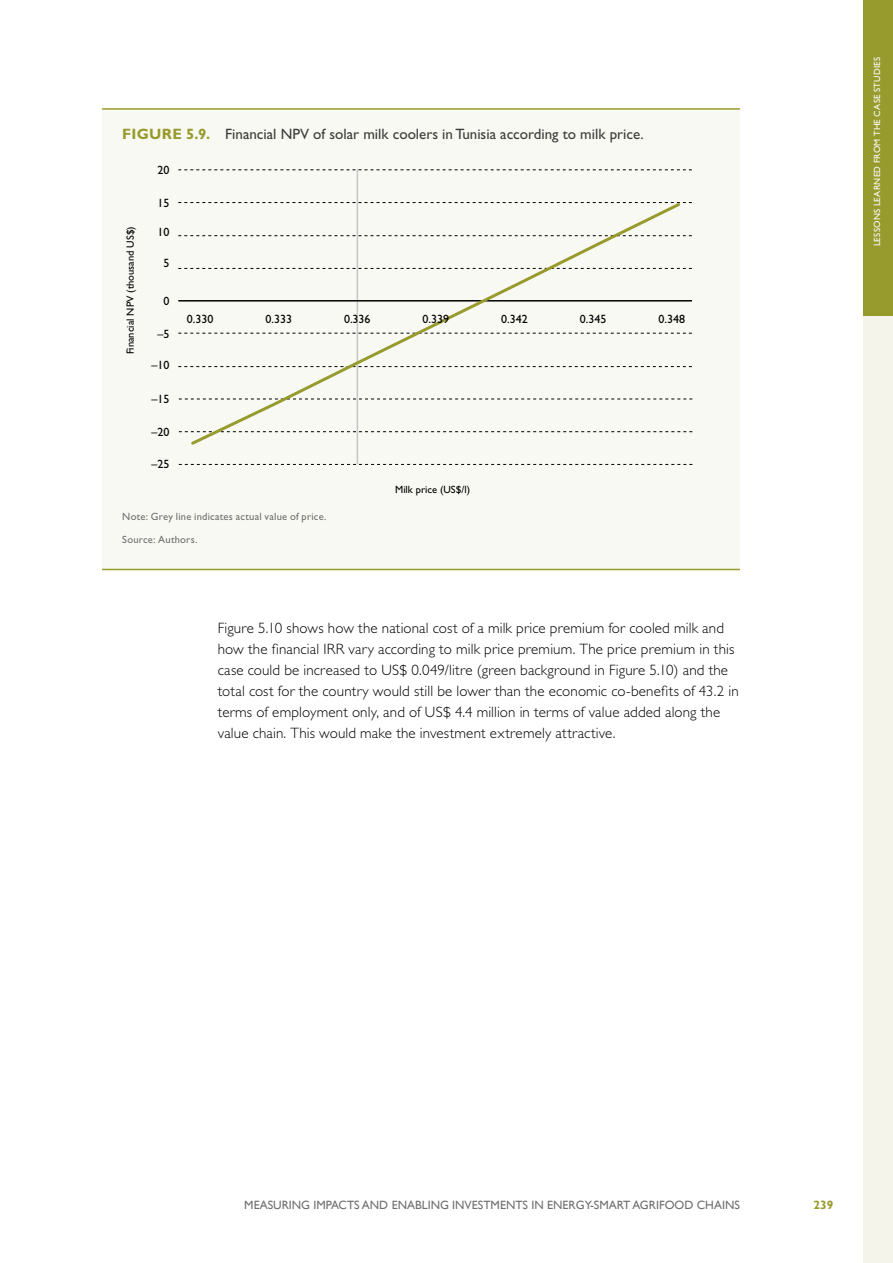
<style>
.page{position:relative;width:893px;height:1263px;background:#fff}
.page>*{position:absolute;margin:0;border:0;box-sizing:border-box;transform-origin:0 0}
.Fließtext{font:300 15px/21px "Gill Sans Std";letter-spacing:.01em;color:#000}
.Head_Tabelle_Figure{font:15px "Gill Sans Std";color:#3c3c3b}
.t1{font:12px "Gill Sans";color:#6f6f71}
.t2{font:12px "Gill Sans";color:#000}
.t3{font:700 12px "Gill Sans";color:#979b2d}
.Note_Source{font:10.5px "Gill Sans Std";letter-spacing:.02em;color:#706f6f}
.t4{font:10.5px "Gill Sans";color:#000}
.t5{font:9px "Gill Sans Std";letter-spacing:.035em;color:#fff}
.s1{font-weight:700;color:#979b2d}
</style>
<div class="page">
<div style="left:863px;top:0;width:30px;height:1263px;background:#f5f4eb"></div>
<div style="left:863px;top:0;width:30px;height:316px;background:#979b2d"></div>
<div style="left:102px;top:109px;width:638px;height:460px;background:#f9f9f3"></div>
<hr style="left:102px;top:108px;width:638px;height:2px;background:#979b2d">
<hr style="left:102px;top:569px;width:638px;height:1px;background:#979b2d">
<hr style="left:357px;top:169px;width:1px;height:295px;background:#c6c6c6">
<svg style="left:178px;top:202px;width:514px;height:1px"></svg>
<svg style="left:178px;top:169px;width:514px;height:1px"></svg>
<svg style="left:178px;top:235px;width:514px;height:1px"></svg>
<svg style="left:178px;top:268px;width:514px;height:1px"></svg>
<hr style="left:178px;top:300px;width:514px;height:2px;background:#000">
<svg style="left:178px;top:333px;width:514px;height:1px"></svg>
<svg style="left:178px;top:366px;width:514px;height:1px"></svg>
<svg style="left:179px;top:399px;width:513px;height:1px"></svg>
<svg style="left:179px;top:431px;width:513px;height:1px"></svg>
<svg style="left:179px;top:464px;width:513px;height:1px"></svg>
<svg style="left:189px;top:200px;width:494px;height:247px"></svg>
<p class="Head_Tabelle_Figure" style="left:122px;top:126px;width:523px"><span class="s1">FIGURE 5.9.</span> Financial NPV of solar milk coolers in Tunisia according to milk price.</p>
<p class="t2" style="left:158px;top:163px;width:13px">20</p>
<p class="t4" style="left:124px;top:354px;width:130px;rotate:-90deg">Financial NPV (thousand US$)</p>
<p class="t2" style="left:158px;top:196px;width:13px">15</p>
<p class="t2" style="left:158px;top:225px;width:13px">10</p>
<p class="t2" style="left:164px;top:256px;width:7px">5</p>
<p class="t2" style="left:164px;top:294px;width:7px">0</p>
<p class="t2" style="left:158px;top:327px;width:13px">–5</p>
<p class="t2" style="left:152px;top:358px;width:19px">–10</p>
<p class="t2" style="left:152px;top:392px;width:19px">–15</p>
<p class="t2" style="left:152px;top:425px;width:19px">–20</p>
<p class="t2" style="left:152px;top:457px;width:19px">–25</p>
<p class="t2" style="left:187px;top:312px;width:28px">0.330</p>
<p class="t2" style="left:265px;top:312px;width:28px">0.333</p>
<p class="t2" style="left:344px;top:312px;width:28px">0.336</p>
<p class="t2" style="left:423px;top:312px;width:28px">0.339</p>
<p class="t2" style="left:501px;top:312px;width:28px">0.342</p>
<p class="t2" style="left:580px;top:312px;width:28px">0.345</p>
<p class="t2" style="left:658px;top:312px;width:28px">0.348</p>
<p class="t4" style="left:395px;top:483px;width:76px">Milk price (US$/l)</p>
<p class="Note_Source" style="left:122px;top:510px;width:206px">Note: Grey line indicates actual value of price.</p>
<p class="Note_Source" style="left:122px;top:534px;width:77px">Source: Authors.</p>
<p class="Fließtext" style="left:218px;top:618px;width:522px">Figure 5.10 shows how the national cost of a milk price premium for cooled milk and how the financial IRR vary according to milk price premium. The price premium in this case could be increased to US$ 0.049/litre (green background in Figure 5.10) and the total cost for the country would still be lower than the economic co-benefits of 43.2 in terms of employment only, and of US$ 4.4 million in terms of value added along the value chain. This would make the investment extremely attractive.</p>
<p class="t5" style="left:872px;top:246px;width:191px;rotate:-90deg">LESSONS LEARNED FROM THE CASE STUDIES</p>
<p class="t1" style="left:244px;top:1197px;width:497px">MEASURING IMPACTS AND ENABLING INVESTMENTS IN ENERGY-SMART AGRIFOOD CHAINS</p>
<p class="t3" style="left:814px;top:1197px;width:21px">239</p>
</div>
